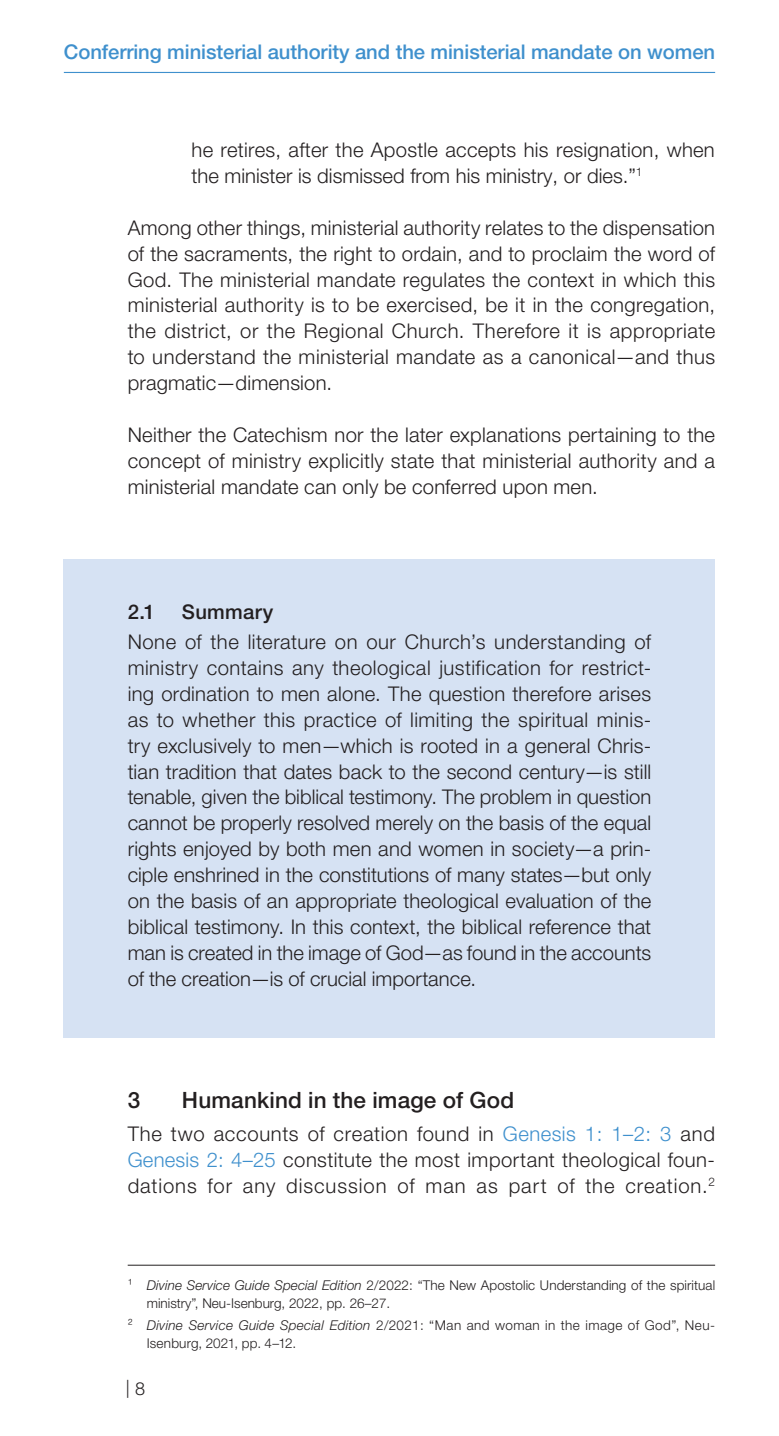
<style>
.page{position:relative;width:779px;height:1436px;background:#fff}
.page>*{position:absolute;margin:0;border:0;box-sizing:border-box;transform-origin:0 0}
.t1{font:500 22.5px "Helvetica Neue LTW1 G";letter-spacing:.005em;color:#231f20}
.t2{font:300 20.25px/25.9px "Helvetica Neue LTW1 G";letter-spacing:.01em;color:#231f20;text-align:justify}
.t3{font:500 20.25px "Helvetica Neue LTW1 G";letter-spacing:-.005em;color:#3f90cd}
.t4{font:500 20.25px "Helvetica Neue LTW1 G";letter-spacing:.015em;color:#231f20}
.t5{font:300 18px "Helvetica Neue LTW1 G";color:#231f20}
.t6{font:300 13.5px/18px "Helvetica Neue LTW1 G";letter-spacing:.005em;color:#231f20}
.t7{font:300 13.5px/18px "Helvetica Neue LTW1 G";letter-spacing:.025em;color:#231f20}
.s1{color:#3f90cd}
.s2{font-style:italic}
</style>
<div class="page">
<div style="left:64px;top:559px;width:650px;height:478px;background:#d6e2f3"></div>
<hr style="left:64px;top:72px;width:650px;height:1px;background:#3f90cd">
<hr style="left:128px;top:1264px;width:586px;height:1px;background:#231f20">
<p class="t3" style="left:64px;top:40px;width:652px">Conferring ministerial authority and the ministerial mandate on women</p>
<p class="t2" style="left:191px;top:137px;width:524px">he retires, after the Apostle accepts his resignation, when the minister is dismissed from his ministry, or dies.”<sup>1</sup></p>
<p class="t2" style="left:128px;top:214px;width:588px">Among other things, ministerial authority relates to the dispensation of the sacraments, the right to ordain, and to proclaim the word of God. The ministerial mandate regulates the context in which this ministerial authority is to be exercised, be it in the congregation, the district, or the Regional Church. Therefore it is appropriate to understand the ministerial mandate as a canonical—and thus pragmatic—dimension.</p>
<p class="t2" style="left:128px;top:421px;width:588px">Neither the Catechism nor the later explanations pertaining to the concept of ministry explicitly state that ministerial authority and a ministerial mandate can only be conferred upon men.</p>
<p class="t4" style="left:128px;top:599px;width:29px">2.1</p>
<p class="t4" style="left:182px;top:599px;width:93px">Summary</p>
<p class="t2" style="left:128px;top:628px;width:525px">None of the literature on our Church’s understanding of ministry contains any theological justification for restrict&shy;ing ordination to men alone. The question therefore arises as to whether this practice of limiting the spiritual minis&shy;try exclusively to men—which is rooted in a general Chris&shy;tian tradition that dates back to the second century—is still tenable, given the biblical testimony. The problem in question cannot be properly resolved merely on the basis of the equal rights enjoyed by both men and women in society—a prin&shy;ciple enshrined in the constitutions of many states—but only on the basis of an appropriate theological evaluation of the biblical testimony. In this context, the biblical reference that man is created in the image of God—as found in the accounts of the creation—is of crucial importance.</p>
<p class="t1" style="left:128px;top:1086px;width:14px">3</p>
<p class="t1" style="left:182px;top:1086px;width:333px">Humankind in the image of God</p>
<p class="t2" style="left:128px;top:1120px;width:588px">The two accounts of creation found in <span class="s1">Genesis 1: 1–2: 3</span> and <span class="s1">Genesis 2: 4–25</span> constitute the most important theological foun&shy;dations for any discussion of man as part of the creation.<sup>2</sup></p>
<p class="t6" style="left:147px;top:1275px;width:569px;text-indent:-19px">1 <span class="s2">Divine Service Guide Special Edition</span> 2/2022: “The New Apostolic Understanding of the spiritual ministry”, Neu-Isenburg, 2022, pp. 26–27.</p>
<p class="t7" style="left:147px;top:1315px;width:566px;text-indent:-19px">2 <span class="s2">Divine Service Guide Special Edition</span> 2/2021: “Man and woman in the image of God”, Neu--<br>Isenburg, 2021, pp. 4–12.</p>
<p class="t5" style="left:126px;top:1376px;width:21px">| 8</p>
</div>
